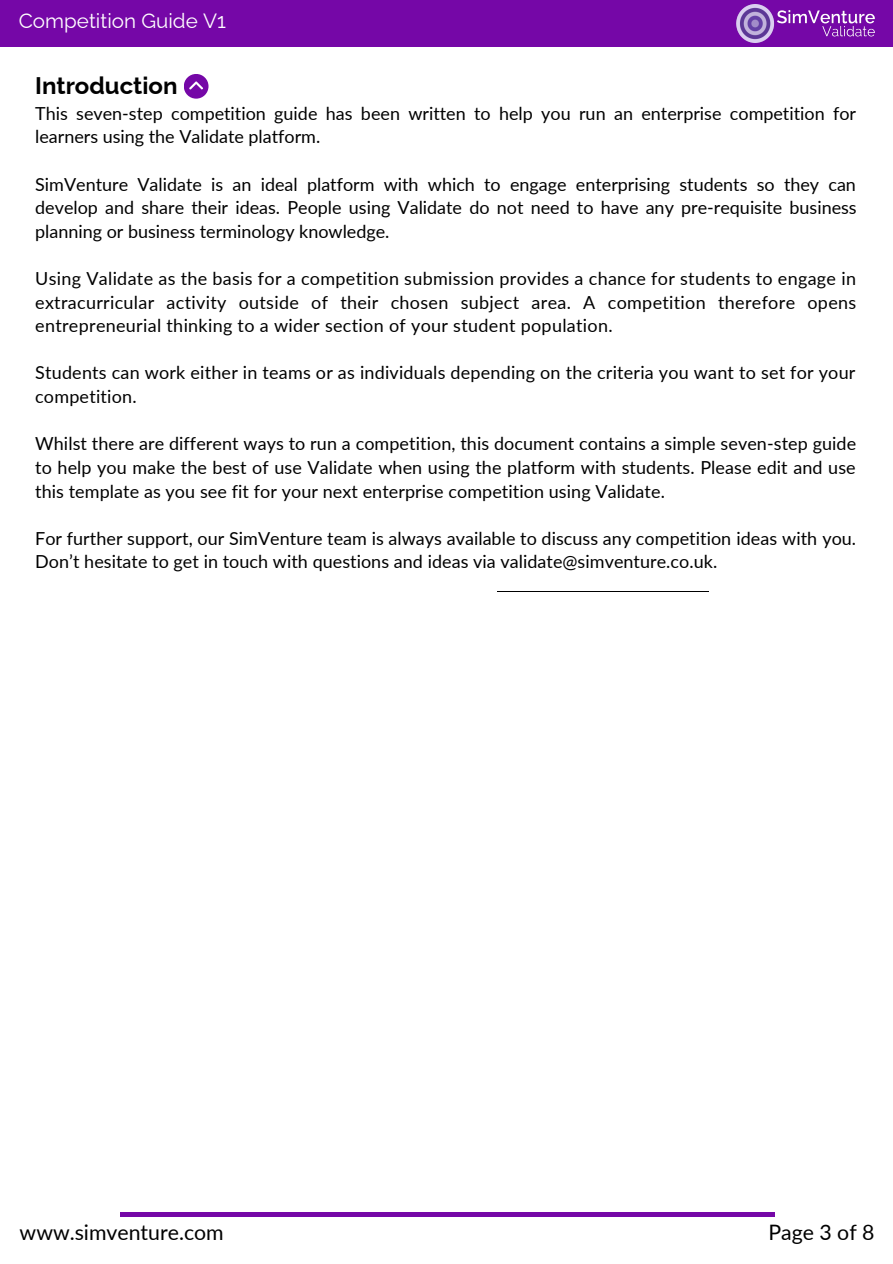
<style>
.page{position:relative;width:893px;height:1264px;background:#fff}
.page>*{position:absolute;margin:0;border:0;box-sizing:border-box;transform-origin:0 0}
.t1{font:700 24px "Raleway";color:#000}
.t2{font:21.3px "Lato";color:#000}
.t3{font:20.55px "Raleway";color:#fff}
.t4{font:18px/23.5px "Lato";letter-spacing:.005em;color:#000}
</style>
<div class="page">
<div style="left:0;top:0;width:892px;height:46px;background:#7507a7"></div>
<img style="left:736px;top:5px;width:138px;height:38px">
<svg style="left:184px;top:74px;width:24px;height:25px"></svg>
<hr style="left:120px;top:1212px;width:654px;height:4px;background:#7507a7">
<hr style="left:497px;top:591px;width:212px;height:1px;background:#000">
<p class="t3" style="left:19px;top:8px;width:208px">Competition Guide V1</p>
<p class="t1" style="left:35px;top:72px;width:144px">Introduction</p>
<p class="t4" style="left:35px;top:101px;width:822px">This seven-step competition guide has been written to help you run an enterprise competition for learners using the Validate platform.</p>
<p class="t4" style="left:35px;top:172px;width:823px;text-align:justify">SimVenture Validate is an ideal platform with which to engage enterprising students so they can develop and share their ideas. People using Validate do not need to have any pre-requisite business planning or business terminology knowledge.</p>
<p class="t4" style="left:35px;top:266px;width:822px;text-align:justify">Using Validate as the basis for a competition submission provides a chance for students to engage in extracurricular activity outside of their chosen subject area. A competition therefore opens entrepreneurial thinking to a wider section of your student population.</p>
<p class="t4" style="left:35px;top:361px;width:821px">Students can work either in teams or as individuals depending on the criteria you want to set for your competition.</p>
<p class="t4" style="left:35px;top:431px;width:822px;text-align:justify">Whilst there are different ways to run a competition, this document contains a simple seven-step guide to help you make the best of use Validate when using the platform with students. Please edit and use this template as you see fit for your next enterprise competition using Validate.</p>
<p class="t4" style="left:35px;top:526px;width:822px">For further support, our SimVenture team is always available to discuss any competition ideas with you.<br>Don’t hesitate to get in touch with questions and ideas via validate@simventure.co.uk.</p>
<p class="t2" style="left:20px;top:1219px;width:206px">www.simventure.com</p>
<p class="t2" style="left:768px;top:1219px;width:108px">Page 3 of 8</p>
</div>
